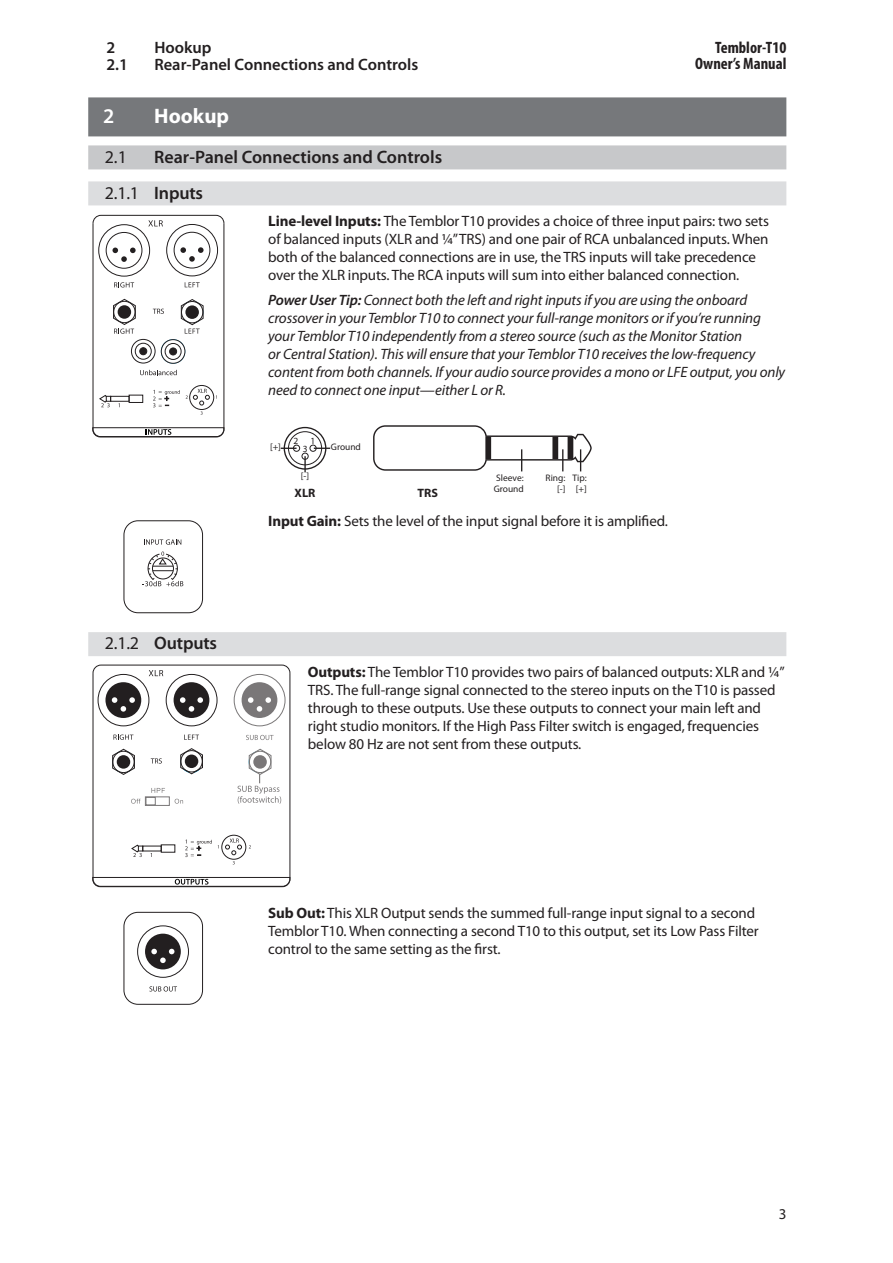
<style>
.page{position:relative;width:893px;height:1263px;background:#fff}
.page>*{position:absolute;margin:0;border:0;box-sizing:border-box;transform-origin:0 0}
.t1{font:700 21px "Myriad Pro";color:#fff}
.t2{font:600 21px "Myriad Pro";color:#fff}
.t3{font:600 18px/36px "Myriad Pro";color:#231f20}
.t4{font:18px "Myriad Pro";color:#231f20}
.t5{font:600 16.5px "Myriad Pro";color:#231f20}
.t6{font:700 condensed 16.5px/16.5px "Myriad Pro";color:#231f20;text-align:right}
.t7{font:15px/18px "Myriad Pro";letter-spacing:-.01em;color:#231f20}
.t8{font:italic 15px/18px "Myriad Pro";letter-spacing:-.01em;color:#231f20}
.t9{font:700 12.15px "Myriad Pro";color:#231f20}
.t10{font:9.45px/10.8px "Myriad Pro";color:#231f20}
.s1{font-weight:400}
.s2{font-weight:700}
.s3{font-weight:600}
</style>
<div class="page">
<div style="left:88px;top:97px;width:698px;height:39px;background:#76787b"></div>
<div style="left:88px;top:145px;width:698px;height:24px;background:#c7c8ca"></div>
<div style="left:88px;top:181px;width:698px;height:24px;background:#dcdddf"></div>
<div style="left:88px;top:632px;width:698px;height:24px;background:#dcdddf"></div>
<svg style="left:92px;top:215px;width:133px;height:223px"></svg>
<svg style="left:373px;top:425px;width:219px;height:46px"></svg>
<svg style="left:304px;top:456px;width:2px;height:16px"></svg>
<div style="left:288px;top:431px;width:34px;height:34px;border:1px solid #231f20;border-radius:50%"></div>
<div style="left:284px;top:427px;width:42px;height:43px;border:1px solid #231f20;border-radius:50%"></div>
<div style="left:302px;top:453px;width:7px;height:7px;border:1px solid #231f20;border-radius:50%"></div>
<div style="left:310px;top:445px;width:6px;height:7px;border:1px solid #231f20;border-radius:50%"></div>
<div style="left:293px;top:445px;width:7px;height:7px;border:1px solid #231f20;border-radius:50%"></div>
<svg style="left:123px;top:520px;width:80px;height:93px"></svg>
<svg style="left:92px;top:664px;width:199px;height:223px"></svg>
<div style="left:120px;top:783px;width:98px;height:35px;background:#fff"></div>
<svg style="left:231px;top:670px;width:56px;height:139px"></svg>
<svg style="left:123px;top:911px;width:80px;height:94px"></svg>
<p class="t5" style="left:106px;top:39px;width:10px">2</p>
<p class="t5" style="left:154px;top:39px;width:59px">Hookup</p>
<p class="t5" style="left:106px;top:55px;width:23px">2.1</p>
<p class="t5" style="left:154px;top:55px;width:265px">Rear-Panel Connections and Controls</p>
<p class="t6" style="left:695px;top:39px;width:93px">Temblor-T10<br>Owner’s Manual</p>
<h1 class="t2" style="left:103px;top:104px;width:13px">2</h1>
<h1 class="t1" style="left:154px;top:104px;width:76px">Hookup</h1>
<p class="t4" style="left:105px;top:147px;width:24px">2.1</p>
<p class="t3" style="left:105px;top:139px;width:339px;text-indent:50px">Rear-Panel Connections and Controls<br><span class="s1">2.1.1</span> Inputs</p>
<p class="t7" style="left:268px;top:213px;width:502px"><span class="s2">Line-level Inputs:</span> The Temblor T10 provides a choice of three input pairs: two sets of balanced inputs (XLR and ¼” TRS) and one pair of RCA unbalanced inputs. When both of the balanced connections are in use, the TRS inputs will take precedence over the XLR inputs. The RCA inputs will sum into either balanced connection.</p>
<p class="t8" style="left:268px;top:291px;width:518px"><span class="s3">Power User Tip:</span> Connect both the left and right inputs if you are using the onboard crossover in your Temblor T10 to connect your full-range monitors or if you’re running your Temblor T10 independently from a stereo source (such as the Monitor Station<br>or Central Station). This will ensure that your Temblor T10 receives the low-frequency content from both channels. If your audio source provides a mono or LFE output, you only need to connect one input—either L or R.</p>
<p class="t10" style="left:270px;top:442px;width:12px">[+]</p>
<p class="t10" style="left:293px;top:436px;width:6px">2</p>
<p class="t10" style="left:311px;top:436px;width:6px">1</p>
<p class="t10" style="left:303px;top:443px;width:6px">3</p>
<p class="t10" style="left:331px;top:442px;width:32px">Ground</p>
<p class="t9" style="left:295px;top:486px;width:22px">XLR</p>
<p class="t9" style="left:417px;top:486px;width:22px">TRS</p>
<p class="t10" style="left:301px;top:471px;width:10px">[-]</p>
<p class="t10" style="left:494px;top:473px;width:32px">Sleeve:<br>Ground</p>
<p class="t10" style="left:546px;top:473px;width:21px;text-align:right">Ring: [-]</p>
<p class="t10" style="left:573px;top:473px;width:16px;text-align:center">Tip: [+]</p>
<p class="t3" style="left:105px;top:626px;width:114px"><span class="s1">2.1.2</span> Outputs</p>
<p class="t7" style="left:268px;top:513px;width:401px"><span class="s2">Input Gain:</span> Sets the level of the input signal before it is amplified.</p>
<p class="t7" style="left:308px;top:663px;width:478px"><span class="s2">Outputs:</span> The Temblor T10 provides two pairs of balanced outputs: XLR and ¼” TRS. The full-range signal connected to the stereo inputs on the T10 is passed through to these outputs. Use these outputs to connect your main left and right studio monitors. If the High Pass Filter switch is engaged, frequencies below 80 Hz are not sent from these outputs.</p>
<p class="t7" style="left:268px;top:904px;width:492px"><span class="s2">Sub Out:</span> This XLR Output sends the summed full-range input signal to a second<br>Temblor T10. When connecting a second T10 to this output, set its Low Pass Filter control to the same setting as the first.</p>
<p class="t7" style="left:779px;top:1205px;width:9px">3</p>
</div>
